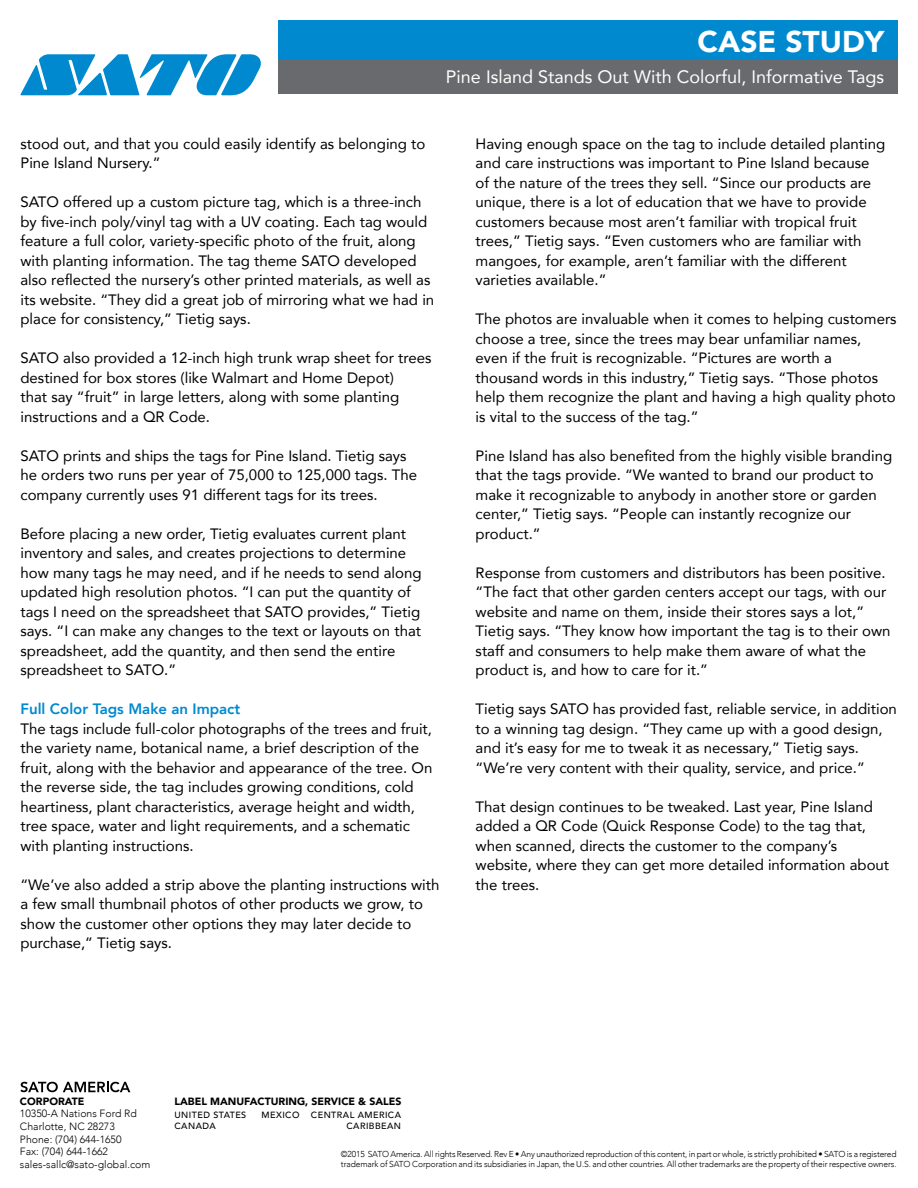
<style>
.page{position:relative;width:918px;height:1188px;background:#fff}
.page>*{position:absolute;margin:0;border:0;box-sizing:border-box;transform-origin:0 0}
.t1{font:900 30px "Avenir";color:#fff}
.t2{font:18px "Avenir";color:#fff}
.t3{font:15px/19.5px "Avenir";color:#000}
.t4{font:800 15px "Avenir";color:#0089cf}
.t5{font:300 10.5px/12.6px "Avenir";color:#000}
.t6{font:900 10.5px "Avenir";color:#000}
.t7{font:500 9px/10.9px "Avenir";letter-spacing:.05em;color:#000;text-align:right}
.t8{font:300 8.55px/10.4px "Avenir";letter-spacing:-.015em;color:#000}
</style>
<div class="page">
<div style="left:278px;top:59px;width:620px;height:35px;background:#696a6d"></div>
<div style="left:278px;top:20px;width:620px;height:40px;background:#0089cf"></div>
<svg style="left:20px;top:54px;width:241px;height:41px"></svg>
<svg style="left:20px;top:1082px;width:110px;height:10px"></svg>
<h1 class="t1" style="left:698px;top:16px;width:188px">CASE STUDY</h1>
<p class="t2" style="left:446px;top:62px;width:440px">Pine Island Stands Out With Colorful, Informative Tags</p>
<p class="t3" style="left:20px;top:133px;width:406px">stood out, and that you could easily identify as belonging to<br>Pine Island Nursery.”</p>
<p class="t3" style="left:20px;top:192px;width:415px">SATO offered up a custom picture tag, which is a three-inch by five-inch poly/vinyl tag with a UV coating. Each tag would feature a full color, variety-specific photo of the fruit, along with planting information. The tag theme SATO developed also reflected the nursery’s other printed materials, as well as its website. “They did a great job of mirroring what we had in place for consistency,” Tietig says.</p>
<p class="t3" style="left:20px;top:348px;width:413px">SATO also provided a 12-inch high trunk wrap sheet for trees destined for box stores (like Walmart and Home Depot)<br>that say “fruit” in large letters, along with some planting instructions and a QR Code.</p>
<p class="t3" style="left:20px;top:445px;width:398px">SATO prints and ships the tags for Pine Island. Tietig says he orders two runs per year of 75,000 to 125,000 tags. The company currently uses 91 different tags for its trees.</p>
<p class="t3" style="left:20px;top:523px;width:403px">Before placing a new order, Tietig evaluates current plant inventory and sales, and creates projections to determine how many tags he may need, and if he needs to send along updated high resolution photos. “I can put the quantity of tags I need on the spreadsheet that SATO provides,” Tietig says. “I can make any changes to the text or layouts on that spreadsheet, add the quantity, and then send the entire spreadsheet to SATO.”</p>
<p class="t4" style="left:20px;top:697px;width:221px">Full Color Tags Make an Impact</p>
<p class="t3" style="left:20px;top:718px;width:413px">The tags include full-color photographs of the trees and fruit, the variety name, botanical name, a brief description of the fruit, along with the behavior and appearance of the tree. On the reverse side, the tag includes growing conditions, cold heartiness, plant characteristics, average height and width, tree space, water and light requirements, and a schematic with planting instructions.</p>
<p class="t3" style="left:20px;top:874px;width:420px">“We’ve also added a strip above the planting instructions with a few small thumbnail photos of other products we grow, to show the customer other options they may later decide to purchase,” Tietig says.</p>
<p class="t3" style="left:476px;top:133px;width:411px">Having enough space on the tag to include detailed planting and care instructions was important to Pine Island because of the nature of the trees they sell. “Since our products are unique, there is a lot of education that we have to provide customers because most aren’t familiar with tropical fruit trees,” Tietig says. “Even customers who are familiar with mangoes, for example, aren’t familiar with the different varieties available.”</p>
<p class="t3" style="left:476px;top:309px;width:423px">The photos are invaluable when it comes to helping customers choose a tree, since the trees may bear unfamiliar names, even if the fruit is recognizable. “Pictures are worth a thousand words in this industry,” Tietig says. “Those photos help them recognize the plant and having a high quality photo is vital to the success of the tag.”</p>
<p class="t3" style="left:476px;top:445px;width:418px">Pine Island has also benefited from the highly visible branding that the tags provide. “We wanted to brand our product to make it recognizable to anybody in another store or garden center,” Tietig says. “People can instantly recognize our product.”</p>
<p class="t3" style="left:476px;top:562px;width:417px">Response from customers and distributors has been positive. “The fact that other garden centers accept our tags, with our website and name on them, inside their stores says a lot,” Tietig says. “They know how important the tag is to their own staff and consumers to help make them aware of what the product is, and how to care for it.”</p>
<p class="t3" style="left:476px;top:699px;width:423px">Tietig says SATO has provided fast, reliable service, in addition to a winning tag design. “They came up with a good design, and it’s easy for me to tweak it as necessary,” Tietig says. “We’re very content with their quality, service, and price.”</p>
<p class="t3" style="left:476px;top:796px;width:415px">That design continues to be tweaked. Last year, Pine Island added a QR Code (Quick Response Code) to the tag that, when scanned, directs the customer to the company’s website, where they can get more detailed information about the trees.</p>
<p class="t6" style="left:20px;top:1092px;width:66px">CORPORATE</p>
<p class="t5" style="left:20px;top:1108px;width:132px">10350-A Nations Ford Rd<br>Charlotte, NC 28273<br>Phone: (704) 644-1650<br>Fax: (704) 644-1662 sales-sallc@sato-global.com</p>
<p class="t7" style="left:175px;top:1109px;width:73px">UNITED STATES</p>
<p class="t7" style="left:262px;top:1109px;width:40px">MEXICO</p>
<p class="t6" style="left:175px;top:1092px;width:228px">LABEL MANUFACTURING, SERVICE &amp; SALES</p>
<p class="t7" style="left:311px;top:1109px;width:92px">CENTRAL AMERICA<br>CARIBBEAN</p>
<p class="t7" style="left:175px;top:1120px;width:43px">CANADA</p>
<p class="t8" style="left:341px;top:1149px;width:557px">©2015 SATO America. All rights Reserved. Rev E • Any unauthorized reproduction of this content, in part or whole, is strictly prohibited • SATO is a registered trademark of SATO Corporation and its subsidiaries in Japan, the U.S. and other countries. All other trademarks are the property of their respective owners.</p>
</div>
